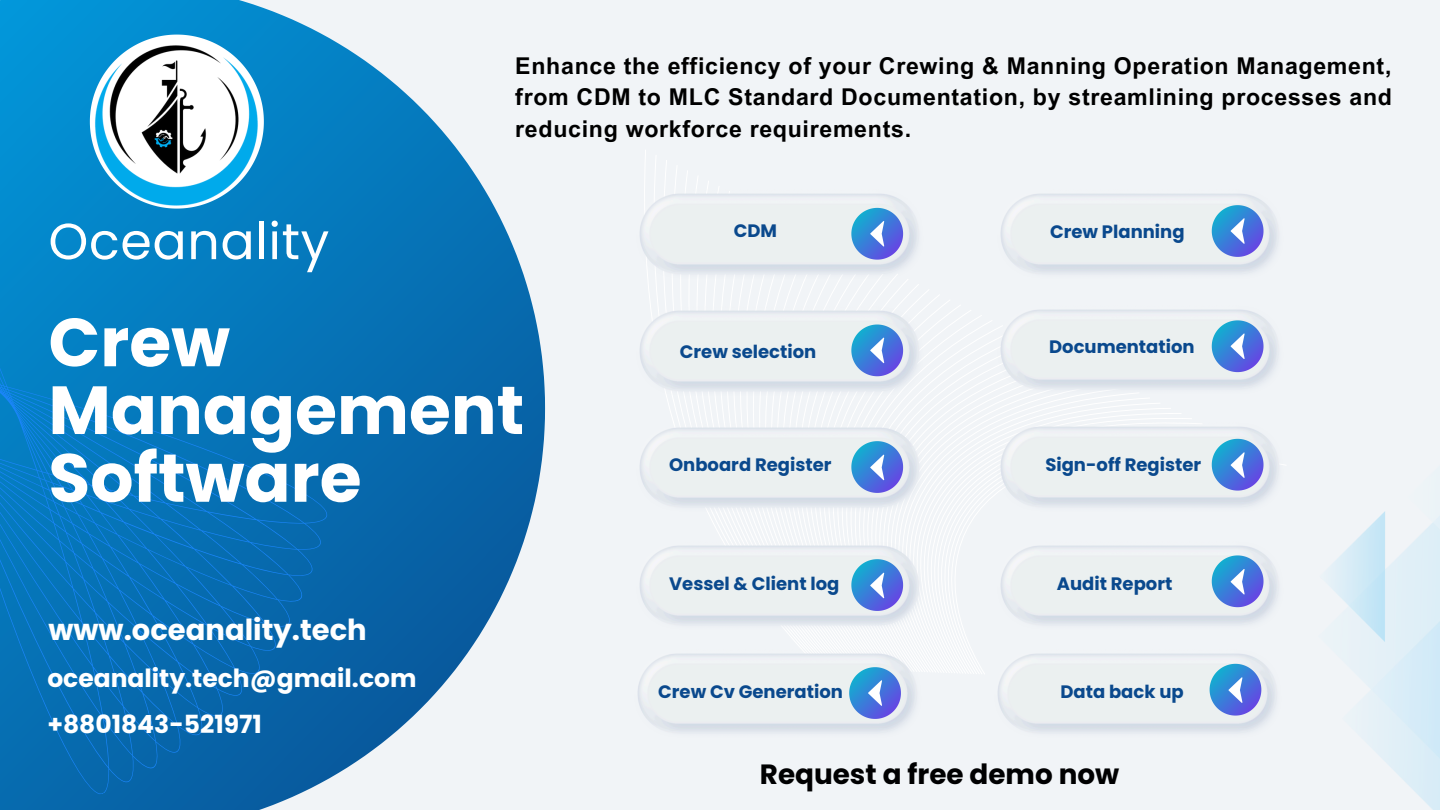
<style>
.page{position:relative;width:1440px;height:810px;background:#f1f4f7}
.page>*{position:absolute;margin:0;border:0;box-sizing:border-box;transform-origin:0 0}
.t1{font:700 68px/67.8px "Poppins";color:#fff}
.t2{font:50.7px "Poppins";letter-spacing:.015em;color:#fff}
.t3{font:700 29px "Poppins";color:#fff}
.t4{font:700 27.8px "Poppins";color:#000001}
.t5{font:700 25px "Poppins";color:#fff}
.t6{font:700 23.2px/31.5px "Arial MT Pro";letter-spacing:.03em;color:#000;text-align:justify}
.t7{font:700 18px "Poppins";color:#0a498d}
</style>
<div class="page">
<img style="left:1328px;top:511px;width:112px;height:299px">
<svg style="left:0;top:0;width:545px;height:735px"></svg>
<svg style="left:0;top:138px;width:392px;height:672px;fill:#0672b6"></svg>
<img style="left:10px;top:31px;width:334px;height:189px">
<svg style="left:912px;top:405px;width:280px;height:269px"></svg>
<img style="left:640px;top:189px;width:278px;height:91px">
<img style="left:640px;top:305px;width:284px;height:91px">
<img style="left:640px;top:422px;width:284px;height:91px">
<svg style="left:851px;top:208px;width:52px;height:52px"></svg>
<svg style="left:851px;top:325px;width:52px;height:51px"></svg>
<svg style="left:851px;top:441px;width:52px;height:52px"></svg>
<img style="left:1001px;top:194px;width:277px;height:80px">
<img style="left:995px;top:309px;width:284px;height:86px">
<img style="left:995px;top:422px;width:288px;height:90px">
<svg style="left:1212px;top:205px;width:52px;height:52px"></svg>
<svg style="left:1212px;top:320px;width:52px;height:52px"></svg>
<svg style="left:1212px;top:439px;width:52px;height:52px"></svg>
<img style="left:640px;top:540px;width:284px;height:91px">
<svg style="left:851px;top:559px;width:52px;height:52px"></svg>
<img style="left:995px;top:540px;width:284px;height:91px">
<svg style="left:1212px;top:555px;width:52px;height:52px"></svg>
<img style="left:638px;top:648px;width:284px;height:85px">
<svg style="left:849px;top:667px;width:52px;height:52px"></svg>
<img style="left:993px;top:648px;width:283px;height:85px">
<svg style="left:1210px;top:664px;width:51px;height:52px"></svg>
<p class="t2" style="left:48px;top:206px;width:282px">Oceanality</p>
<p class="t1" style="left:48px;top:309px;width:183px">Crew</p>
<p class="t6" style="left:515px;top:53px;width:878px">Enhance the efficiency of your Crewing &amp; Manning Operation Management, from CDM to MLC Standard Documentation, by streamlining processes and reducing workforce requirements.</p>
<p class="t7" style="left:734px;top:219px;width:45px">CDM</p>
<p class="t7" style="left:680px;top:339px;width:138px">Crew selection</p>
<p class="t7" style="left:1050px;top:219px;width:136px">Crew Planning</p>
<p class="t7" style="left:1049px;top:334px;width:147px">Documentation</p>
<p class="t1" style="left:48px;top:376px;width:477px">Management<br>Software</p>
<p class="t3" style="left:48px;top:610px;width:320px">www.oceanality.tech</p>
<p class="t5" style="left:47px;top:661px;width:371px">oceanality.tech@gmail.com</p>
<p class="t5" style="left:47px;top:706px;width:216px">+8801843-521971</p>
<p class="t7" style="left:669px;top:452px;width:164px">Onboard Register</p>
<p class="t7" style="left:1045px;top:452px;width:157px">Sign-off Register</p>
<p class="t7" style="left:669px;top:571px;width:172px">Vessel &amp; Client log</p>
<p class="t7" style="left:1057px;top:571px;width:117px">Audit Report</p>
<h5 class="t7" style="left:658px;top:679px;width:186px">Crew Cv Generation</h5>
<p class="t7" style="left:1060px;top:679px;width:125px">Data back up</p>
<p class="t4" style="left:760px;top:755px;width:361px">Request a free demo now</p>
</div>
